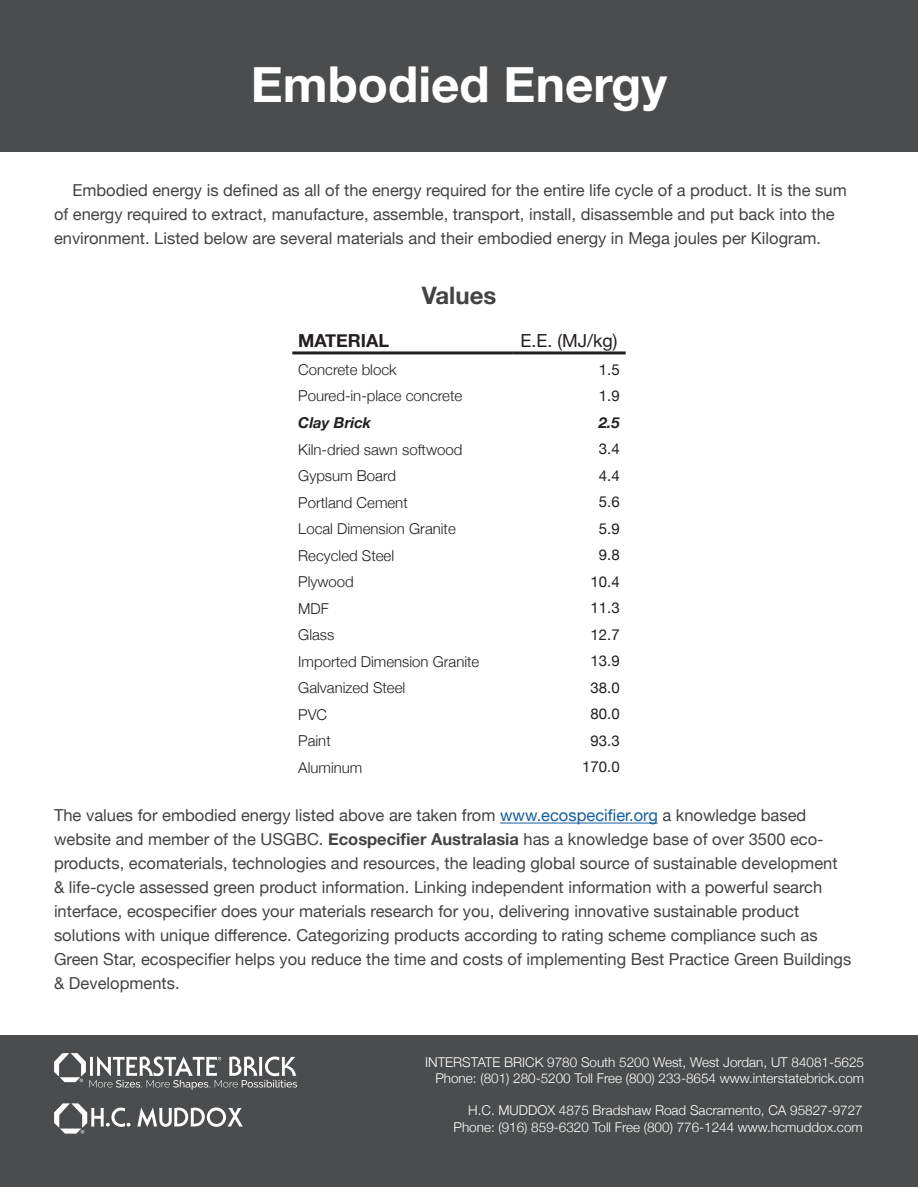
<style>
.page{position:relative;width:918px;height:1188px;background:#fff}
.page>*{position:absolute;margin:0;border:0;box-sizing:border-box;transform-origin:0 0}
.t1{font:700 49.5px "Helvetica Neue";color:#fff}
.t2{font:700 24px "Helvetica Neue";color:#434343}
.t3{font:18px "Helvetica Neue";color:#231f20}
.t4{font:700 18px "Helvetica Neue";color:#231f20}
.t5{font:16.5px/24px "Helvetica Neue";color:#434343}
.t6{font:300 15px "Helvetica Neue";color:#231f20}
.t7{font:15px "Helvetica Neue";color:#231f20}
.t8{font:italic 700 15px "Helvetica Neue";color:#231f20}
.t9{font:300 13.5px "Helvetica Neue";color:#fff}
.s1{color:#175d9e}
.s2{font-weight:700}
</style>
<div class="page">
<div style="left:0;top:0;width:918px;height:151px;background:#4b4c4d"></div>
<div style="left:0;top:1036px;width:918px;height:151px;background:#4b4c4d"></div>
<svg style="left:54px;top:1053px;width:243px;height:37px"></svg>
<svg style="left:54px;top:1103px;width:76px;height:31px"></svg>
<svg style="left:137px;top:1107px;width:106px;height:20px"></svg>
<hr style="left:500px;top:823px;width:158px;height:1px;background:#175d9e">
<hr style="left:292px;top:351px;width:220px;height:3px;background:#231f20">
<hr style="left:512px;top:351px;width:114px;height:3px;background:#231f20">
<p class="t1" style="left:251px;top:46px;width:418px">Embodied Energy</p>
<p class="t5" style="left:54px;top:179px;width:794px;text-indent:18px">Embodied energy is defined as all of the energy required for the entire life cycle of a product. It is the sum of energy required to extract, manufacture, assemble, transport, install, disassemble and put back into the environment. Listed below are several materials and their embodied energy in Mega joules per Kilogram.</p>
<p class="t2" style="left:422px;top:277px;width:76px">Values</p>
<p class="t4" style="left:298px;top:326px;width:92px">MATERIAL</p>
<p class="t3" style="left:520px;top:328px;width:99px">E.E. (MJ/kg)</p>
<p class="t6" style="left:298px;top:358px;width:100px">Concrete block</p>
<p class="t7" style="left:599px;top:359px;width:22px">1.5</p>
<p class="t6" style="left:298px;top:384px;width:165px">Poured-in-place concrete</p>
<p class="t7" style="left:599px;top:385px;width:22px">1.9</p>
<p class="t8" style="left:298px;top:411px;width:74px">Clay Brick</p>
<p class="t8" style="left:599px;top:411px;width:22px">2.5</p>
<p class="t6" style="left:298px;top:437px;width:166px">Kiln-dried sawn softwood</p>
<p class="t7" style="left:599px;top:438px;width:22px">3.4</p>
<p class="t6" style="left:298px;top:464px;width:99px">Gypsum Board</p>
<p class="t7" style="left:599px;top:465px;width:22px">4.4</p>
<p class="t6" style="left:298px;top:490px;width:111px">Portland Cement</p>
<p class="t7" style="left:599px;top:491px;width:22px">5.6</p>
<p class="t6" style="left:298px;top:517px;width:159px">Local Dimension Granite</p>
<p class="t7" style="left:599px;top:518px;width:22px">5.9</p>
<p class="t6" style="left:298px;top:543px;width:97px">Recycled Steel</p>
<p class="t7" style="left:599px;top:544px;width:22px">9.8</p>
<p class="t6" style="left:298px;top:570px;width:57px">Plywood</p>
<p class="t7" style="left:590px;top:571px;width:31px">10.4</p>
<p class="t6" style="left:298px;top:596px;width:32px">MDF</p>
<p class="t7" style="left:590px;top:597px;width:31px">11.3</p>
<p class="t6" style="left:298px;top:623px;width:38px">Glass</p>
<p class="t7" style="left:590px;top:624px;width:31px">12.7</p>
<p class="t6" style="left:298px;top:649px;width:183px">Imported Dimension Granite</p>
<p class="t7" style="left:590px;top:650px;width:31px">13.9</p>
<p class="t6" style="left:298px;top:676px;width:108px">Galvanized Steel</p>
<p class="t7" style="left:590px;top:677px;width:31px">38.0</p>
<p class="t6" style="left:298px;top:702px;width:30px">PVC</p>
<p class="t7" style="left:590px;top:703px;width:31px">80.0</p>
<p class="t6" style="left:298px;top:729px;width:34px">Paint</p>
<p class="t7" style="left:590px;top:730px;width:31px">93.3</p>
<p class="t6" style="left:298px;top:755px;width:66px">Aluminum</p>
<p class="t7" style="left:582px;top:756px;width:39px">170.0</p>
<p class="t5" style="left:54px;top:804px;width:799px">The values for embodied energy listed above are taken from <span class="s1">www.ecospecifier.org</span> a knowledge based website and member of the USGBC. <span class="s2">Ecospecifier Australasia</span> has a knowledge base of over 3500 eco&shy;products, ecomaterials, technologies and resources, the leading global source of sustainable development &amp; life-cycle assessed green product information. Linking independent information with a powerful search interface, ecospecifier does your materials research for you, delivering innovative sustainable product solutions with unique difference. Categorizing products according to rating scheme compliance such as Green Star, ecospecifier helps you reduce the time and costs of implementing Best Practice Green Buildings &amp; Developments.</p>
<p class="t9" style="left:425px;top:1051px;width:440px">INTERSTATE BRICK 9780 South 5200 West, West Jordan, UT 84081-5625</p>
<p class="t9" style="left:435px;top:1068px;width:430px">Phone: (801) 280-5200 Toll Free (800) 233-8654 www.interstatebrick.com</p>
<p class="t9" style="left:468px;top:1100px;width:396px">H.C. MUDDOX 4875 Bradshaw Road Sacramento, CA 95827-9727</p>
<p class="t9" style="left:454px;top:1116px;width:411px">Phone: (916) 859-6320 Toll Free (800) 776-1244 www.hcmuddox.com</p>
</div>
